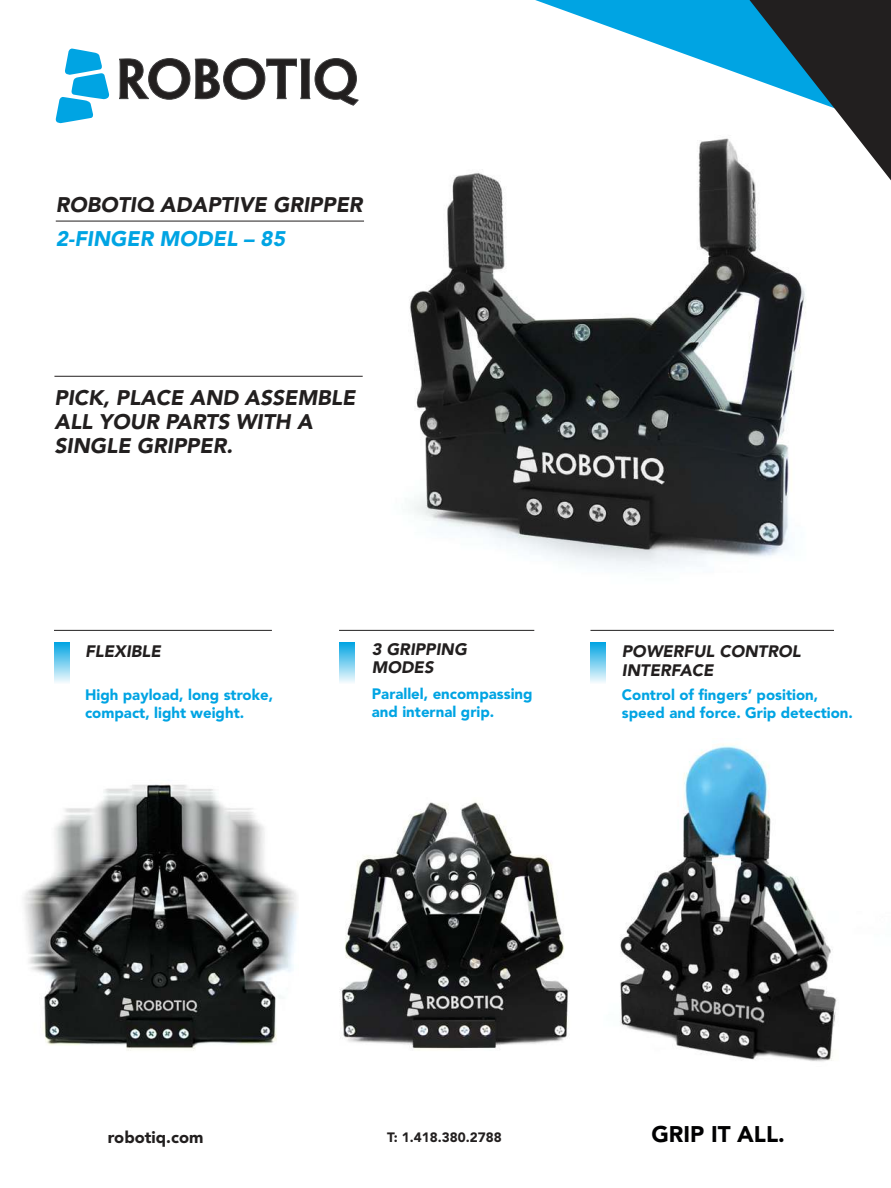
<style>
.page{position:relative;width:891px;height:1188px;background:#fff}
.page>*{position:absolute;margin:0;border:0;box-sizing:border-box;transform-origin:0 0}
.t1{font:900 22.5px "Avenir";color:#010102}
.t2{font:italic 900 21px/24px "Avenir";color:#221f1f}
.t3{font:italic 900 21px "Avenir";color:#00a4e3}
.t4{font:italic 900 16.5px/18px "Avenir";color:#221f1f}
.t5{font:900 16.5px "Avenir";color:#221f1f}
.t6{font:900 15px/18px "Avenir";color:#00a4e3}
.t7{font:900 13.5px "Avenir";color:#221f1f}
</style>
<div class="page">
<img style="left:346px;top:138px;width:460px;height:430px">
<img style="left:620px;top:744px;width:217px;height:318px">
<div style="left:339px;top:642px;width:16px;height:42px;background:linear-gradient(to bottom,#00a3e2,#f2fafd)"></div>
<div style="left:54px;top:642px;width:16px;height:42px;background:linear-gradient(to bottom,#00a3e2,#f2fafd)"></div>
<div style="left:590px;top:642px;width:16px;height:42px;background:linear-gradient(to bottom,#00a3e2,#f2fafd)"></div>
<img style="left:24px;top:784px;width:274px;height:267px">
<img style="left:339px;top:802px;width:229px;height:248px">
<hr style="left:56px;top:221px;width:308px;height:1px;background:#221f1f">
<hr style="left:54px;top:376px;width:309px;height:1px;background:#221f1f">
<hr style="left:54px;top:630px;width:218px;height:1px;background:#221f1f">
<hr style="left:339px;top:630px;width:195px;height:1px;background:#221f1f">
<hr style="left:590px;top:630px;width:244px;height:1px;background:#221f1f">
<svg style="left:535px;top:0;width:215px;height:78px"></svg>
<svg style="left:119px;top:58px;width:239px;height:47px"></svg>
<svg style="left:55px;top:48px;width:55px;height:76px"></svg>
<svg style="left:750px;top:0;width:141px;height:180px"></svg>
<h2 class="t2" style="left:56px;top:194px;width:308px">ROBOTIQ ADAPTIVE GRIPPER</h2>
<h2 class="t3" style="left:56px;top:231px;width:231px">2-FINGER MODEL – 85</h2>
<h2 class="t2" style="left:54px;top:387px;width:302px">PICK, PLACE AND ASSEMBLE<br>ALL YOUR PARTS WITH A<br>SINGLE GRIPPER.</h2>
<p class="t4" style="left:372px;top:641px;width:97px">3 GRIPPING<br>MODES</p>
<p class="t4" style="left:85px;top:643px;width:77px">FLEXIBLE</p>
<p class="t4" style="left:622px;top:643px;width:180px">POWERFUL CONTROL</p>
<p class="t6" style="left:372px;top:686px;width:162px">Parallel, encompassing and internal grip.</p>
<p class="t6" style="left:622px;top:687px;width:233px">Control of fingers’ position, speed and force. Grip detection.</p>
<p class="t4" style="left:622px;top:662px;width:93px">INTERFACE</p>
<p class="t6" style="left:85px;top:687px;width:190px">High payload, long stroke, compact, light weight.</p>
<p class="t5" style="left:108px;top:1130px;width:97px">robotiq.com</p>
<p class="t7" style="left:387px;top:1132px;width:116px">T: 1.418.380.2788</p>
<h1 class="t1" style="left:651px;top:1125px;width:135px">GRIP IT ALL.</h1>
</div>
